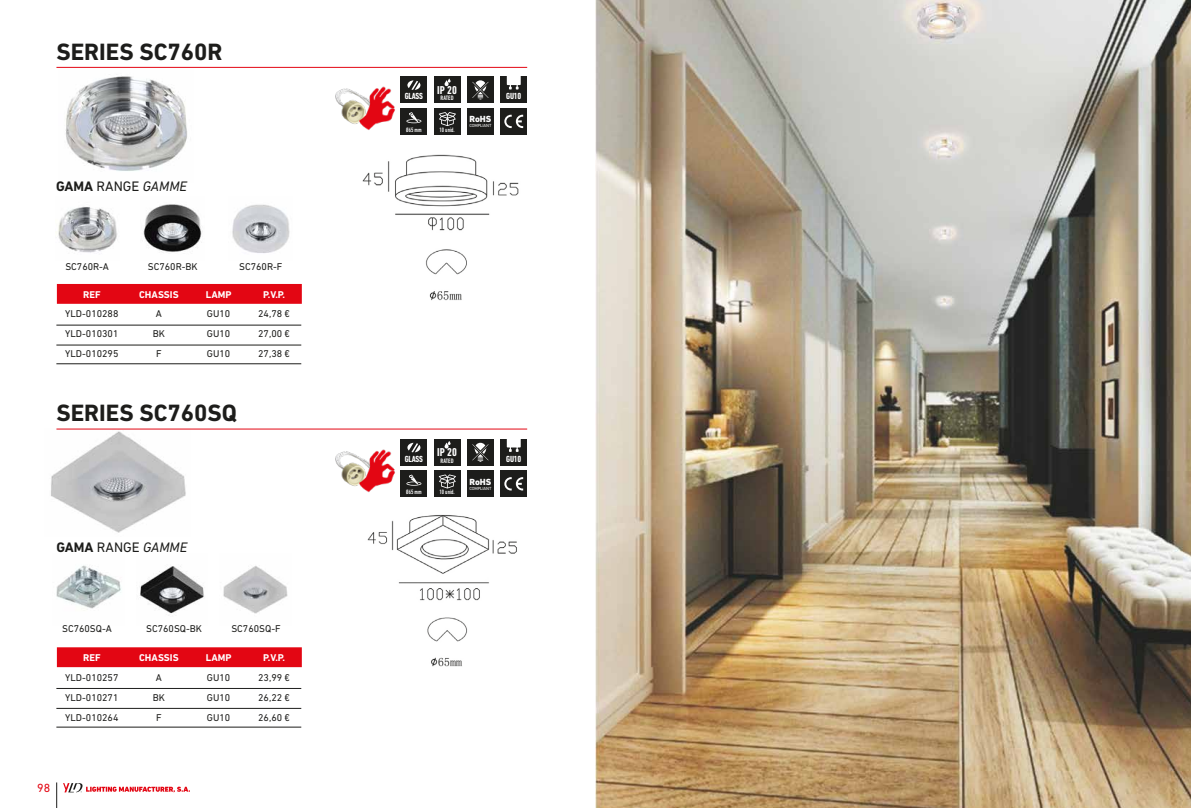
<style>
.page{position:relative;width:1191px;height:808px;background:#fff}
.page>*{position:absolute;margin:0;border:0;box-sizing:border-box;transform-origin:0 0}
.t1{font:700 24px "DIN Next LT Pro";color:#1d1d1b}
.t2{font:14px "DIN Next LT Pro";color:#1d1d1b}
.t3{font:12px "DIN Next LT Pro";color:#e30613}
.t4{font:700 condensed 11.6px "DIN Next LT Pro";color:#fff}
.t5{font:10px "DIN Next LT Pro";color:#1d1d1b}
.t6{font:700 10px "DIN Next LT Pro";color:#fff}
.t7{font:700 condensed 9px "DIN Next LT Pro";letter-spacing:-.025em;color:#fff}
.t8{font:800 9px "DIN Next LT Pro";color:#fff}
.t9{font:500 condensed 6.4px "DIN Next LT Pro";color:#fff;scale:.9 1}
.t10{font:500 condensed 6.4px "DIN Next LT Pro";color:#fff}
.t11{font:4.5px "DIN Next LT Pro";letter-spacing:-.03em;color:#fff}
.s1{font-weight:700}
.s2{font-style:italic}
</style>
<div class="page">
<svg style="left:56px;top:782px;width:1px;height:26px"></svg>
<svg style="left:63px;top:783px;width:127px;height:9px"></svg>
<img style="left:65px;top:76px;width:122px;height:95px">
<img style="left:362px;top:154px;width:157px;height:147px">
<img style="left:51px;top:428px;width:140px;height:105px">
<img style="left:367px;top:515px;width:150px;height:152px">
<img style="left:58px;top:206px;width:59px;height:47px">
<img style="left:143px;top:204px;width:60px;height:48px">
<img style="left:232px;top:204px;width:58px;height:49px">
<img style="left:56px;top:565px;width:65px;height:44px">
<img style="left:140px;top:566px;width:64px;height:50px">
<img style="left:223px;top:566px;width:65px;height:48px">
<img style="left:595px;top:0;width:596px;height:808px">
<div style="left:57px;top:284px;width:245px;height:20px;background:#e30613"></div>
<hr style="left:56px;top:325px;width:245px;height:1px;background:#1d1d1b">
<hr style="left:56px;top:345px;width:245px;height:1px;background:#1d1d1b">
<hr style="left:56px;top:364px;width:245px;height:1px;background:#1d1d1b">
<hr style="left:56px;top:67px;width:471px;height:1px;background:#e30613">
<div style="left:57px;top:647px;width:245px;height:20px;background:#e30613"></div>
<hr style="left:56px;top:688px;width:245px;height:1px;background:#1d1d1b">
<hr style="left:56px;top:708px;width:245px;height:1px;background:#1d1d1b">
<hr style="left:56px;top:727px;width:245px;height:1px;background:#1d1d1b">
<hr style="left:56px;top:429px;width:471px;height:1px;background:#e30613">
<div style="left:500px;top:77px;width:27px;height:26px;background:#1d1d1b"></div>
<svg style="left:506px;top:77px;width:15px;height:12px"></svg>
<div style="left:500px;top:439px;width:27px;height:27px;background:#1d1d1b"></div>
<svg style="left:506px;top:439px;width:15px;height:13px"></svg>
<div style="left:434px;top:108px;width:26px;height:27px;background:#1d1d1b"></div>
<svg style="left:439px;top:112px;width:17px;height:14px"></svg>
<div style="left:434px;top:470px;width:26px;height:27px;background:#1d1d1b"></div>
<svg style="left:439px;top:474px;width:17px;height:14px"></svg>
<div style="left:434px;top:77px;width:26px;height:26px;background:#1d1d1b"></div>
<svg style="left:444px;top:79px;width:6px;height:7px"></svg>
<div style="left:434px;top:439px;width:26px;height:27px;background:#1d1d1b"></div>
<svg style="left:444px;top:441px;width:6px;height:8px"></svg>
<div style="left:467px;top:77px;width:27px;height:26px;background:#1d1d1b"></div>
<svg style="left:472px;top:80px;width:17px;height:20px"></svg>
<div style="left:467px;top:439px;width:27px;height:27px;background:#1d1d1b"></div>
<svg style="left:472px;top:443px;width:17px;height:19px"></svg>
<div style="left:467px;top:108px;width:27px;height:27px;background:#1d1d1b"></div>
<div style="left:467px;top:470px;width:27px;height:27px;background:#1d1d1b"></div>
<div style="left:500px;top:108px;width:27px;height:27px;background:#1d1d1b"></div>
<svg style="left:504px;top:115px;width:19px;height:13px"></svg>
<div style="left:500px;top:470px;width:27px;height:27px;background:#1d1d1b"></div>
<svg style="left:504px;top:477px;width:19px;height:13px"></svg>
<div style="left:400px;top:108px;width:27px;height:27px;background:#1d1d1b"></div>
<svg style="left:406px;top:112px;width:15px;height:11px"></svg>
<div style="left:400px;top:470px;width:27px;height:27px;background:#1d1d1b"></div>
<svg style="left:406px;top:474px;width:15px;height:12px"></svg>
<div style="left:400px;top:77px;width:27px;height:26px;background:#1d1d1b"></div>
<svg style="left:407px;top:80px;width:13px;height:10px"></svg>
<div style="left:400px;top:439px;width:27px;height:27px;background:#1d1d1b"></div>
<svg style="left:407px;top:443px;width:13px;height:9px"></svg>
<img style="left:335px;top:86px;width:60px;height:44px">
<img style="left:335px;top:449px;width:60px;height:44px">
<h1 class="t1" style="left:56px;top:37px;width:168px">SERIES SC760R</h1>
<h2 class="t2" style="left:56px;top:178px;width:132px"><span class="s1">GAMA</span> RANGE <span class="s2">GAMME</span></h2>
<p class="t5" style="left:65px;top:261px;width:45px">SC760R-A</p>
<p class="t5" style="left:148px;top:261px;width:51px">SC760R-BK</p>
<p class="t5" style="left:239px;top:261px;width:45px">SC760R-F</p>
<p class="t6" style="left:83px;top:288px;width:19px">REF</p>
<p class="t6" style="left:139px;top:288px;width:41px">CHASSIS</p>
<p class="t6" style="left:206px;top:288px;width:27px">LAMP</p>
<p class="t6" style="left:263px;top:288px;width:24px">P.V.P.</p>
<p class="t5" style="left:65px;top:308px;width:55px">YLD-010288</p>
<p class="t5" style="left:156px;top:308px;width:8px">A</p>
<p class="t5" style="left:207px;top:308px;width:25px">GU10</p>
<p class="t5" style="left:258px;top:308px;width:33px">24,78 €</p>
<p class="t5" style="left:65px;top:328px;width:55px">YLD-010301</p>
<p class="t5" style="left:153px;top:328px;width:14px">BK</p>
<p class="t5" style="left:207px;top:328px;width:25px">GU10</p>
<p class="t5" style="left:258px;top:328px;width:33px">27,00 €</p>
<p class="t5" style="left:65px;top:348px;width:55px">YLD-010295</p>
<p class="t5" style="left:156px;top:348px;width:7px">F</p>
<p class="t5" style="left:207px;top:348px;width:25px">GU10</p>
<p class="t5" style="left:258px;top:348px;width:33px">27,38 €</p>
<h1 class="t1" style="left:56px;top:399px;width:182px">SERIES SC760SQ</h1>
<h2 class="t2" style="left:56px;top:539px;width:132px"><span class="s1">GAMA</span> RANGE <span class="s2">GAMME</span></h2>
<p class="t5" style="left:62px;top:622px;width:51px">SC760SQ-A</p>
<p class="t5" style="left:146px;top:622px;width:57px">SC760SQ-BK</p>
<p class="t5" style="left:231px;top:622px;width:51px">SC760SQ-F</p>
<p class="t6" style="left:83px;top:652px;width:19px">REF</p>
<p class="t6" style="left:139px;top:652px;width:41px">CHASSIS</p>
<p class="t6" style="left:206px;top:652px;width:27px">LAMP</p>
<p class="t6" style="left:263px;top:652px;width:24px">P.V.P.</p>
<p class="t5" style="left:65px;top:672px;width:55px">YLD-010257</p>
<p class="t5" style="left:156px;top:672px;width:8px">A</p>
<p class="t5" style="left:207px;top:672px;width:25px">GU10</p>
<p class="t5" style="left:258px;top:672px;width:33px">23,99 €</p>
<p class="t5" style="left:65px;top:691px;width:55px">YLD-010271</p>
<p class="t5" style="left:153px;top:691px;width:14px">BK</p>
<p class="t5" style="left:207px;top:691px;width:25px">GU10</p>
<p class="t5" style="left:258px;top:691px;width:33px">26,22 €</p>
<p class="t5" style="left:65px;top:711px;width:55px">YLD-010264</p>
<p class="t5" style="left:156px;top:711px;width:7px">F</p>
<p class="t5" style="left:207px;top:711px;width:25px">GU10</p>
<p class="t5" style="left:258px;top:711px;width:33px">26,60 €</p>
<p class="t3" style="left:37px;top:781px;width:15px">98</p>
<p class="t7" style="left:405px;top:91px;width:20px">GLASS</p>
<p class="t9" style="left:406px;top:126px;width:19px">Ø65 mm</p>
<p class="t4" style="left:437px;top:83px;width:21px">IP 20</p>
<p class="t10" style="left:440px;top:94px;width:14px">RATED</p>
<p class="t9" style="left:439px;top:126px;width:18px">10 unid.</p>
<p class="t8" style="left:469px;top:114px;width:23px">RoHS</p>
<p class="t11" style="left:469px;top:123px;width:24px">COMPLIANT</p>
<p class="t7" style="left:506px;top:91px;width:16px">GU10</p>
<p class="t7" style="left:405px;top:453px;width:20px">GLASS</p>
<p class="t9" style="left:406px;top:489px;width:19px">Ø65 mm</p>
<p class="t4" style="left:437px;top:446px;width:21px">IP 20</p>
<p class="t10" style="left:440px;top:457px;width:14px">RATED</p>
<p class="t9" style="left:439px;top:489px;width:18px">10 unid.</p>
<p class="t8" style="left:469px;top:476px;width:23px">RoHS</p>
<p class="t11" style="left:469px;top:486px;width:24px">COMPLIANT</p>
<p class="t7" style="left:506px;top:453px;width:16px">GU10</p>
</div>
